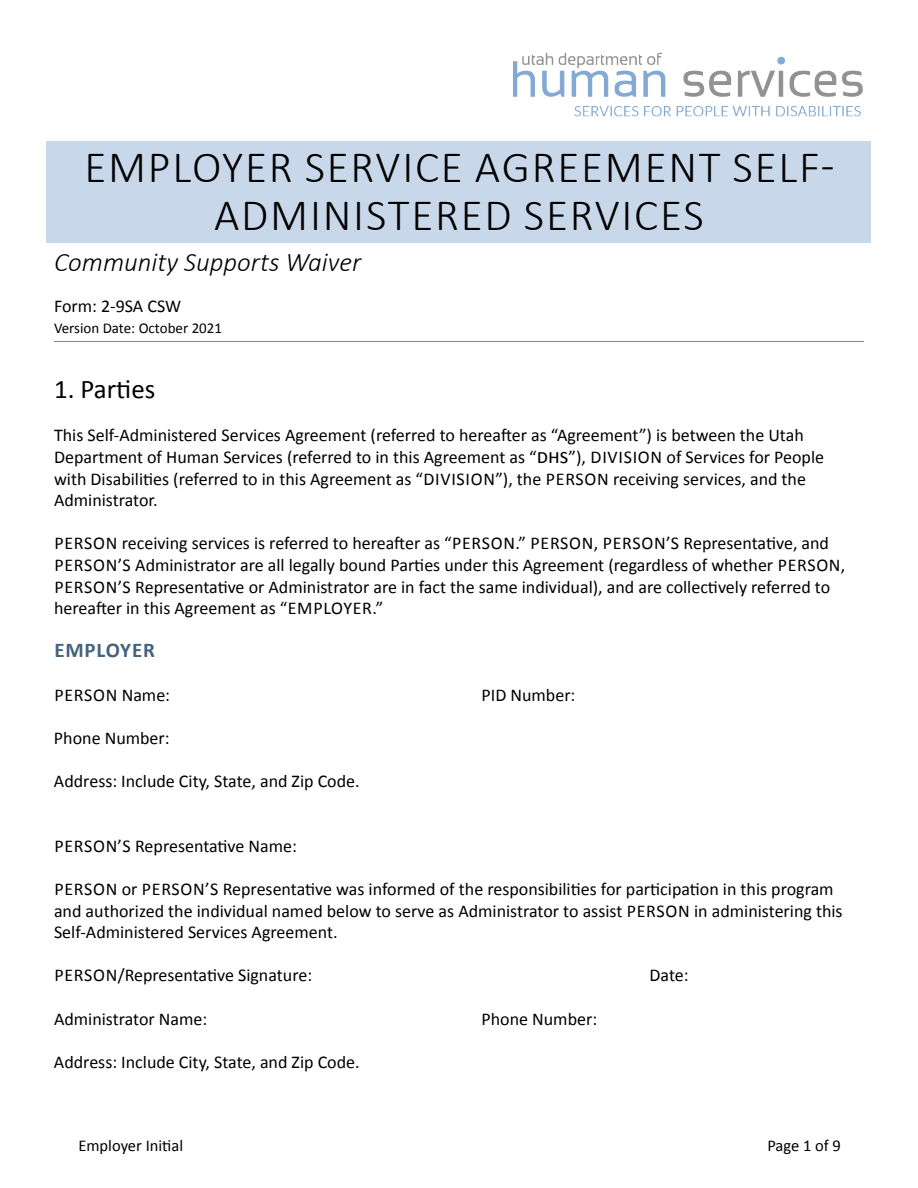
<style>
.page{position:relative;width:918px;height:1188px;background:#fff}
.page>*{position:absolute;margin:0;border:0;box-sizing:border-box;transform-origin:0 0}
.t1{font:300 45px/48px "Calibri";letter-spacing:.04em;color:#000;text-align:center}
.Subtitle{font:italic 300 27px "Calibri";color:#000}
.Heading_1{font:27px "Calibri";color:#000}
.Heading_2{font:700 21px "Calibri";letter-spacing:.04em;color:#44637d}
.Paragraph_Text{font:18px/21.6px "Calibri";color:#000}
.Address_Line{font:18px "Calibri";color:#000}
.paragraph_line_with{font:18px "Calibri";color:#000}
.signature_line{font:18px "Calibri";color:#000}
.two_text_box{font:18px "Calibri";color:#000}
.form_number{font:18px "Calibri";color:#000}
.two_text_box-2{font:18px "Calibri";letter-spacing:.03em;color:#000}
.t2{font:16.5px "Calibri";color:#000}
.version{font:15px "Calibri";color:#000}
.s1{font-size:21px}
</style>
<div class="page">
<img style="left:513px;top:52px;width:350px;height:65px">
<div style="left:46px;top:141px;width:826px;height:102px;background:#c9d7ea"></div>
<hr style="left:54px;top:341px;width:810px;height:1px;background:#919091">
<h1 class="t1" style="left:84px;top:143px;width:752px">EMPLOYER SERVICE AGREEMENT SELF-<br>ADMINISTERED SERVICES</h1>
<h2 class="Subtitle" style="left:54px;top:245px;width:309px">Community Supports Waiver</h2>
<p class="form_number" style="left:54px;top:293px;width:129px">Form: 2-9SA CSW</p>
<p class="version" style="left:54px;top:318px;width:170px">Version Date: October 2021</p>
<h1 class="Heading_1" style="left:54px;top:371px;width:103px">1. Parties</h1>
<p class="Paragraph_Text" style="left:54px;top:424px;width:772px">This Self-Administered Services Agreement (referred to hereafter as “Agreement”) is between the Utah Department of Human Services (referred to in this Agreement as “<span class="s1">DHS</span>”), DIVISION of Services for People with Disabilities (referred to in this Agreement as “DIVISION”), the PERSON receiving services, and the Administrator.</p>
<p class="Paragraph_Text" style="left:54px;top:532px;width:793px">PERSON receiving services is referred to hereafter as “PERSON.” PERSON, PERSON’S Representative, and PERSON’S Administrator are all legally bound Parties under this Agreement (regardless of whether PERSON, PERSON’S Representative or Administrator are in fact the same individual), and are collectively referred to hereafter in this Agreement as “EMPLOYER.”</p>
<h2 class="Heading_2" style="left:54px;top:636px;width:102px">EMPLOYER</h2>
<p class="two_text_box-2" style="left:54px;top:682px;width:117px">PERSON Name:</p>
<p class="Paragraph_Text" style="left:481px;top:683px;width:95px">PID Number:</p>
<p class="paragraph_line_with" style="left:54px;top:725px;width:117px">Phone Number:</p>
<p class="Address_Line" style="left:54px;top:769px;width:307px">Address: Include City, State, and Zip Code.</p>
<p class="paragraph_line_with" style="left:54px;top:833px;width:244px">PERSON’S Representative Name:</p>
<p class="Paragraph_Text" style="left:54px;top:878px;width:790px">PERSON or PERSON’S Representative was informed of the responsibilities for participation in this program and authorized the individual named below to serve as Administrator to assist PERSON in administering this<br>Self-Administered Services Agreement.</p>
<p class="signature_line" style="left:54px;top:963px;width:259px">PERSON/Representative Signature:</p>
<p class="Paragraph_Text" style="left:650px;top:964px;width:41px">Date:</p>
<p class="two_text_box" style="left:54px;top:1006px;width:155px">Administrator Name:</p>
<p class="Paragraph_Text" style="left:481px;top:1007px;width:117px">Phone Number:</p>
<p class="Address_Line" style="left:54px;top:1049px;width:307px">Address: Include City, State, and Zip Code.</p>
<p class="t2" style="left:78px;top:1134px;width:106px">Employer Initial</p>
<p class="t2" style="left:767px;top:1134px;width:75px">Page 1 of 9</p>
</div>
